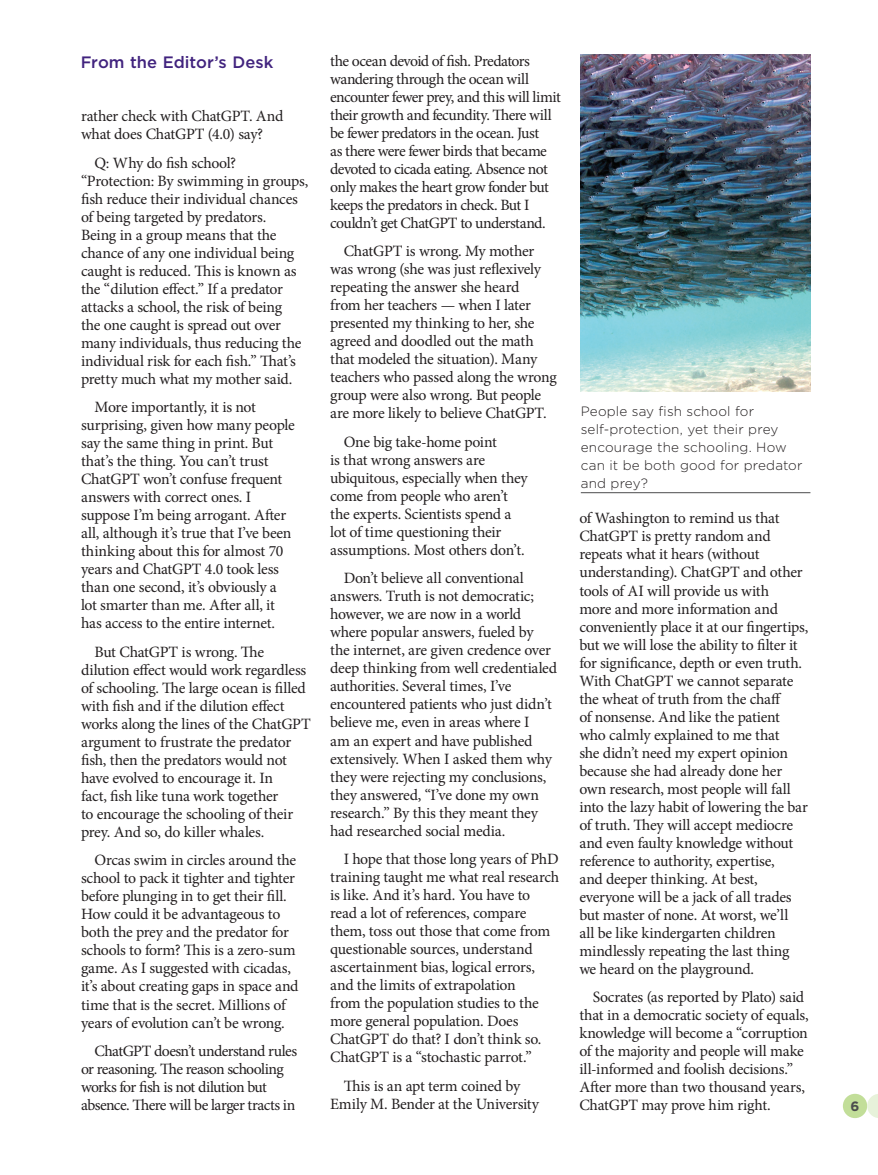
<style>
.page{position:relative;width:878px;height:1175px;background:#fff}
.page>*{position:absolute;margin:0;border:0;box-sizing:border-box;transform-origin:0 0}
.t1{font:500 16.5px "Gotham";letter-spacing:.005em;color:#41237e}
.t2{font:15.75px/18px "Minion Pro";letter-spacing:-.02em;color:#231f20}
.t3{font:300 13.5px/18px "Gotham";letter-spacing:.01em;color:#231f20}
.t4{font:700 13.5px "Gotham";color:#4b4c4d}
</style>
<div class="page">
<div style="left:842px;top:1093px;width:25px;height:25px;background:#c2de99;border-radius:50%"></div>
<svg style="left:867px;top:1094px;width:11px;height:24px"></svg>
<img style="left:580px;top:54px;width:230px;height:338px">
<hr style="left:580px;top:492px;width:230px;height:1px;background:#4b4c4d">
<p class="t1" style="left:81px;top:51px;width:194px">From the Editor’s Desk</p>
<p class="t2" style="left:81px;top:107px;width:204px">rather check with ChatGPT. And what does ChatGPT (4.0) say?</p>
<p class="t2" style="left:81px;top:154px;width:229px;text-indent:13px">Q: Why do fish school? “Protection: By swimming in groups, fish reduce their individual chances of being targeted by predators.<br>Being in a group means that the chance of any one individual being caught is reduced. This is known as the “dilution effect.” If a predator attacks a school, the risk of being<br>the one caught is spread out over many individuals, thus reducing the individual risk for each fish.” That’s pretty much what my mother said.</p>
<p class="t2" style="left:81px;top:398px;width:215px;text-indent:13px">More importantly, it is not surprising, given how many people say the same thing in print. But that’s the thing. You can’t trust<br>ChatGPT won’t confuse frequent answers with correct ones. I suppose I’m being arrogant. After all, although it’s true that I’ve been thinking about this for almost 70 years and ChatGPT 4.0 took less than one second, it’s obviously a lot smarter than me. After all, it has access to the entire internet.</p>
<p class="t2" style="left:81px;top:643px;width:231px;text-indent:13px">But ChatGPT is wrong. The dilution effect would work regardless of schooling. The large ocean is filled with fish and if the dilution effect works along the lines of the ChatGPT argument to frustrate the predator fish, then the predators would not have evolved to encourage it. In<br>fact, fish like tuna work together<br>to encourage the schooling of their prey. And so, do killer whales.</p>
<p class="t2" style="left:81px;top:851px;width:219px;text-indent:13px">Orcas swim in circles around the school to pack it tighter and tighter before plunging in to get their fill.<br>How could it be advantageous to both the prey and the predator for schools to form? This is a zero-sum game. As I suggested with cicadas, it’s about creating gaps in space and time that is the secret. Millions of years of evolution can’t be wrong.</p>
<p class="t2" style="left:81px;top:1042px;width:217px;text-indent:13px">ChatGPT doesn’t understand rules or reasoning. The reason schooling works for fish is not dilution but absence. There will be larger tracts in</p>
<p class="t2" style="left:330px;top:52px;width:232px">the ocean devoid of fish. Predators wandering through the ocean will encounter fewer prey, and this will limit their growth and fecundity. There will be fewer predators in the ocean. Just<br>as there were fewer birds that became devoted to cicada eating. Absence not only makes the heart grow fonder but keeps the predators in check. But I couldn’t get ChatGPT to understand.</p>
<p class="t2" style="left:330px;top:242px;width:228px;text-indent:13px">ChatGPT is wrong. My mother was wrong (she was just reflexively repeating the answer she heard<br>from her teachers — when I later presented my thinking to her, she agreed and doodled out the math that modeled the situation). Many teachers who passed along the wrong group were also wrong. But people are more likely to believe ChatGPT.</p>
<p class="t2" style="left:330px;top:433px;width:199px;text-indent:13px">One big take-home point<br>is that wrong answers are ubiquitous, especially when they come from people who aren’t the experts. Scientists spend a lot of time questioning their assumptions. Most others don’t.</p>
<p class="t2" style="left:330px;top:569px;width:228px;text-indent:13px">Don’t believe all conventional answers. Truth is not democratic; however, we are now in a world where popular answers, fueled by the internet, are given credence over deep thinking from well credentialed authorities. Several times, I’ve encountered patients who just didn’t believe me, even in areas where I<br>am an expert and have published extensively. When I asked them why they were rejecting my conclusions, they answered, “I’ve done my own research.” By this they meant they had researched social media.</p>
<p class="t2" style="left:330px;top:850px;width:231px;text-indent:13px">I hope that those long years of PhD training taught me what real research is like. And it’s hard. You have to read a lot of references, compare them, toss out those that come from questionable sources, understand ascertainment bias, logical errors, and the limits of extrapolation<br>from the population studies to the more general population. Does ChatGPT do that? I don’t think so.<br>ChatGPT is a “stochastic parrot.”</p>
<p class="t2" style="left:330px;top:1076px;width:210px;text-align:center">This is an apt term coined by<br>Emily M. Bender at the University</p>
<p class="t3" style="left:580px;top:402px;width:223px">People say fish school for self-protection, yet their prey encourage the schooling. How can it be both good for predator and prey?</p>
<p class="t2" style="left:579px;top:509px;width:230px">of Washington to remind us that ChatGPT is pretty random and repeats what it hears (without understanding). ChatGPT and other tools of AI will provide us with<br>more and more information and conveniently place it at our fingertips, but we will lose the ability to filter it for significance, depth or even truth.<br>With ChatGPT we cannot separate the wheat of truth from the chaff<br>of nonsense. And like the patient who calmly explained to me that<br>she didn’t need my expert opinion because she had already done her own research, most people will fall into the lazy habit of lowering the bar of truth. They will accept mediocre and even faulty knowledge without reference to authority, expertise,<br>and deeper thinking. At best, everyone will be a jack of all trades but master of none. At worst, we’ll<br>all be like kindergarten children mindlessly repeating the last thing we heard on the playground.</p>
<p class="t2" style="left:579px;top:988px;width:231px;text-indent:13px">Socrates (as reported by Plato) said that in a democratic society of equals, knowledge will become a “corruption of the majority and people will make ill-informed and foolish decisions.” After more than two thousand years, ChatGPT may prove him right.</p>
<p class="t4" style="left:850px;top:1096px;width:10px">6</p>
</div>
